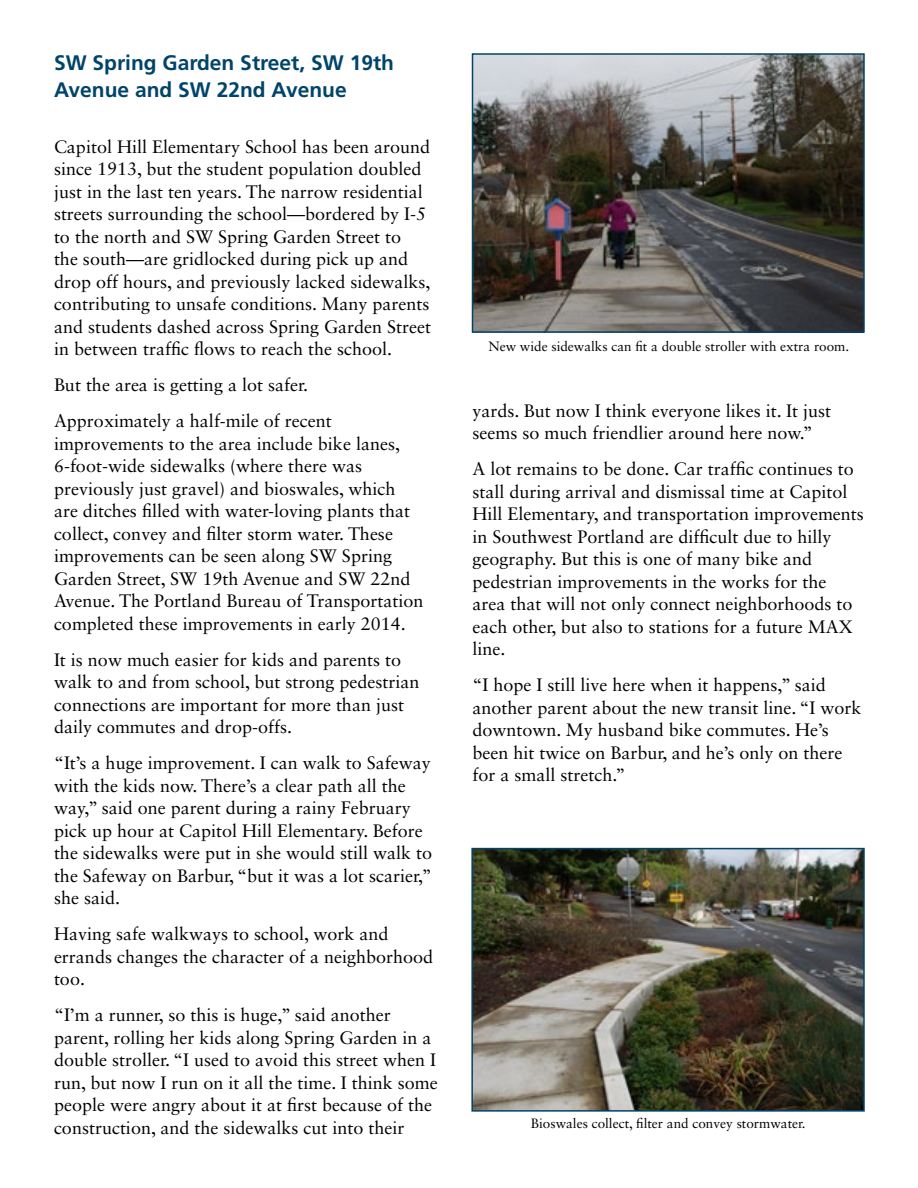
<style>
.page{position:relative;width:918px;height:1188px;background:#fff}
.page>*{position:absolute;margin:0;border:0;box-sizing:border-box;transform-origin:0 0}
.t1{font:700 21px/27px "Frutiger LT Std";color:#00446a}
.t2{font:18px/22.5px "Sabon LT Std";color:#000}
.t3{font:13.5px "Sabon LT Std";color:#000}
</style>
<div class="page">
<img style="left:475px;top:56px;width:387px;height:274px">
<div style="left:472px;top:53px;width:393px;height:280px;border:2px solid #00446a"></div>
<img style="left:474px;top:851px;width:388px;height:258px">
<div style="left:471px;top:848px;width:394px;height:264px;border:2px solid #00446a"></div>
<p class="t1" style="left:54px;top:49px;width:342px">SW Spring Garden Street, SW 19th<br>Avenue and SW 22nd Avenue</p>
<p class="t2" style="left:54px;top:135px;width:379px">Capitol Hill Elementary School has been around since 1913, but the student population doubled just in the last ten years. The narrow residential streets surrounding the school—bordered by I-5 to the north and SW Spring Garden Street to<br>the south—are gridlocked during pick up and drop off hours, and previously lacked sidewalks, contributing to unsafe conditions. Many parents and students dashed across Spring Garden Street in between traffic flows to reach the school.</p>
<p class="t2" style="left:54px;top:367px;width:279px;line-height:36px">But the area is getting a lot safer.<br>Approximately a half-mile of recent</p>
<p class="t2" style="left:54px;top:432px;width:371px">improvements to the area include bike lanes, 6-foot-wide sidewalks (where there was previously just gravel) and bioswales, which are ditches filled with water-loving plants that collect, convey and filter storm water. These improvements can be seen along SW Spring Garden Street, SW 19th Avenue and SW 22nd Avenue. The Portland Bureau of Transportation completed these improvements in early 2014.</p>
<p class="t2" style="left:54px;top:648px;width:367px">It is now much easier for kids and parents to walk to and from school, but strong pedestrian connections are important for more than just daily commutes and drop-offs.</p>
<p class="t2" style="left:54px;top:752px;width:380px">“It’s a huge improvement. I can walk to Safeway with the kids now. There’s a clear path all the way,” said one parent during a rainy February pick up hour at Capitol Hill Elementary. Before the sidewalks were put in she would still walk to the Safeway on Barbur, “but it was a lot scarier,” she said.</p>
<p class="t2" style="left:54px;top:923px;width:381px">Having safe walkways to school, work and errands changes the character of a neighborhood too.</p>
<p class="t2" style="left:54px;top:1004px;width:385px">“I’m a runner, so this is huge,” said another parent, rolling her kids along Spring Garden in a double stroller. “I used to avoid this street when I run, but now I run on it all the time. I think some people were angry about it at first because of the construction, and the sidewalks cut into their</p>
<p class="t3" style="left:488px;top:338px;width:362px">New wide sidewalks can fit a double stroller with extra room.</p>
<p class="t2" style="left:472px;top:399px;width:360px">yards. But now I think everyone likes it. It just seems so much friendlier around here now.”</p>
<p class="t2" style="left:472px;top:458px;width:393px">A lot remains to be done. Car traffic continues to stall during arrival and dismissal time at Capitol Hill Elementary, and transportation improvements in Southwest Portland are difficult due to hilly geography. But this is one of many bike and pedestrian improvements in the works for the area that will not only connect neighborhoods to each other, but also to stations for a future MAX line.</p>
<p class="t2" style="left:472px;top:674px;width:391px">“I hope I still live here when it happens,” said another parent about the new transit line. “I work downtown. My husband bike commutes. He’s been hit twice on Barbur, and he’s only on there for a small stretch.”</p>
<p class="t3" style="left:531px;top:1115px;width:276px">Bioswales collect, filter and convey stormwater.</p>
</div>
